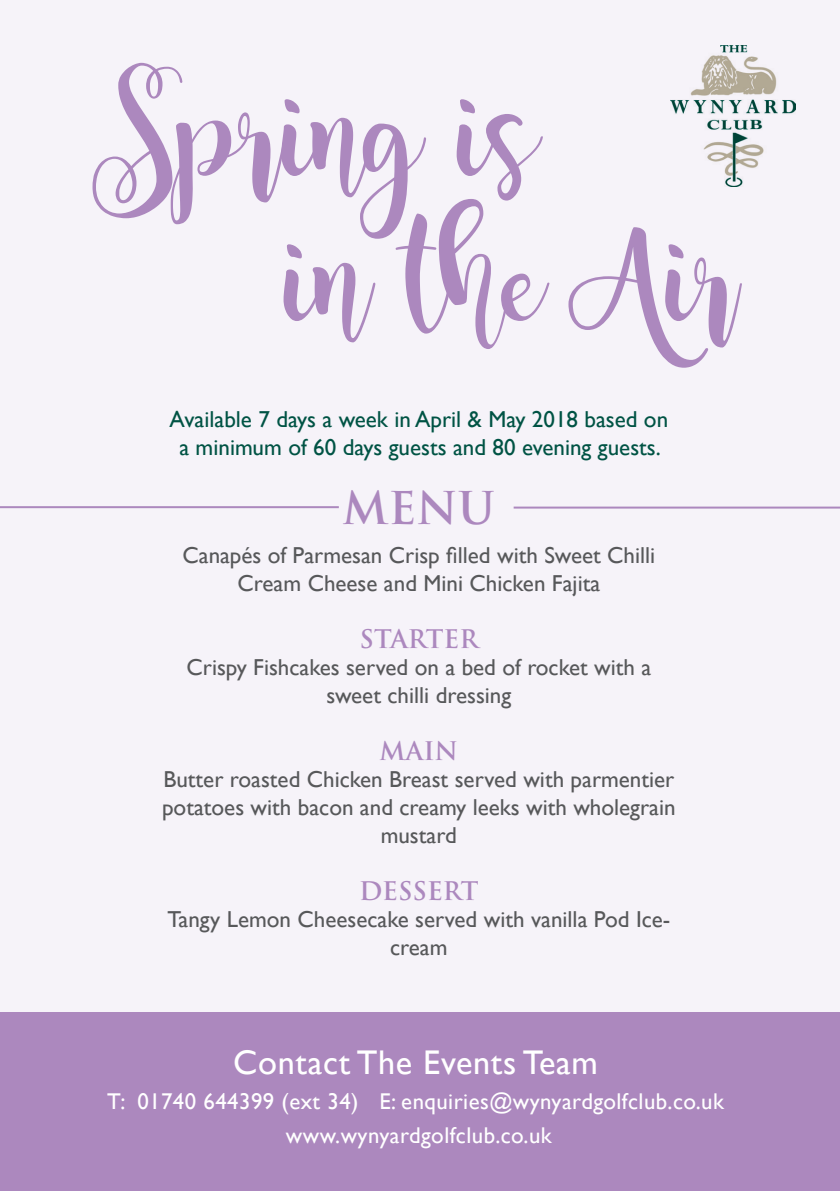
<style>
.page{position:relative;width:840px;height:1191px;background:#fff}
.page>*{position:absolute;margin:0;border:0;box-sizing:border-box;transform-origin:0 0}
.t1{font:95.2px/145px "Magnolia Sky";letter-spacing:-.02em;color:#ac88be}
.t2{font:700 44px "Trajan Pro";color:#ac88be}
.t3{font:34.2px "Gill Sans";letter-spacing:.02em;color:#fff}
.t4{font:700 25px "Trajan Pro";color:#ac88be}
.t5{font:23px/27.6px "Gill Sans";color:#57585a;text-align:center}
.t6{font:23px/27.6px "Gill Sans";color:#005344;text-align:center}
.t7{font:22.8px/34.6px "Gill Sans";letter-spacing:.02em;color:#fff;text-align:center}
</style>
<div class="page">
<div style="left:0;top:0;width:839px;height:1144px;background:#f6f3f9"></div>
<img style="left:670px;top:45px;width:125px;height:142px">
<div style="left:0;top:1012px;width:839px;height:179px;background:#ac88be"></div>
<hr style="left:513px;top:506px;width:326px;height:2px;background:#ac88be">
<hr style="left:0;top:506px;width:338px;height:2px;background:#ac88be">
<h1 class="t1" style="left:284px;top:71px;width:449px;text-indent:-183px">Spring is<br>in the Air</h1>
<p class="t6" style="left:169px;top:406px;width:500px">Available 7 days a week in April &amp; May 2018 based on a minimum of 60 days guests and 80 evening guests.</p>
<h2 class="t2" style="left:342px;top:480px;width:150px">MENU</h2>
<p class="t5" style="left:182px;top:542px;width:474px">Canapés of Parmesan Crisp filled with Sweet Chilli<br>Cream Cheese and Mini Chicken Fajita</p>
<p class="t4" style="left:359px;top:623px;width:120px">STARTER</p>
<p class="t5" style="left:186px;top:654px;width:466px">Crispy Fishcakes served on a bed of rocket with a sweet chilli dressing</p>
<p class="t4" style="left:379px;top:735px;width:78px">MAIN</p>
<p class="t5" style="left:162px;top:766px;width:515px">Butter roasted Chicken Breast served with parmentier potatoes with bacon and creamy leeks with wholegrain mustard</p>
<p class="t4" style="left:359px;top:875px;width:121px">DESSERT</p>
<p class="t5" style="left:167px;top:906px;width:504px">Tangy Lemon Cheesecake served with vanilla Pod Ice&shy;cream</p>
<h3 class="t3" style="left:233px;top:1042px;width:366px">Contact The Events Team</h3>
<p class="t7" style="left:107px;top:1084px;width:618px">T: 01740 644399 (ext 34) E: enquiries@wynyardgolfclub.co.uk www.wynyardgolfclub.co.uk</p>
</div>
